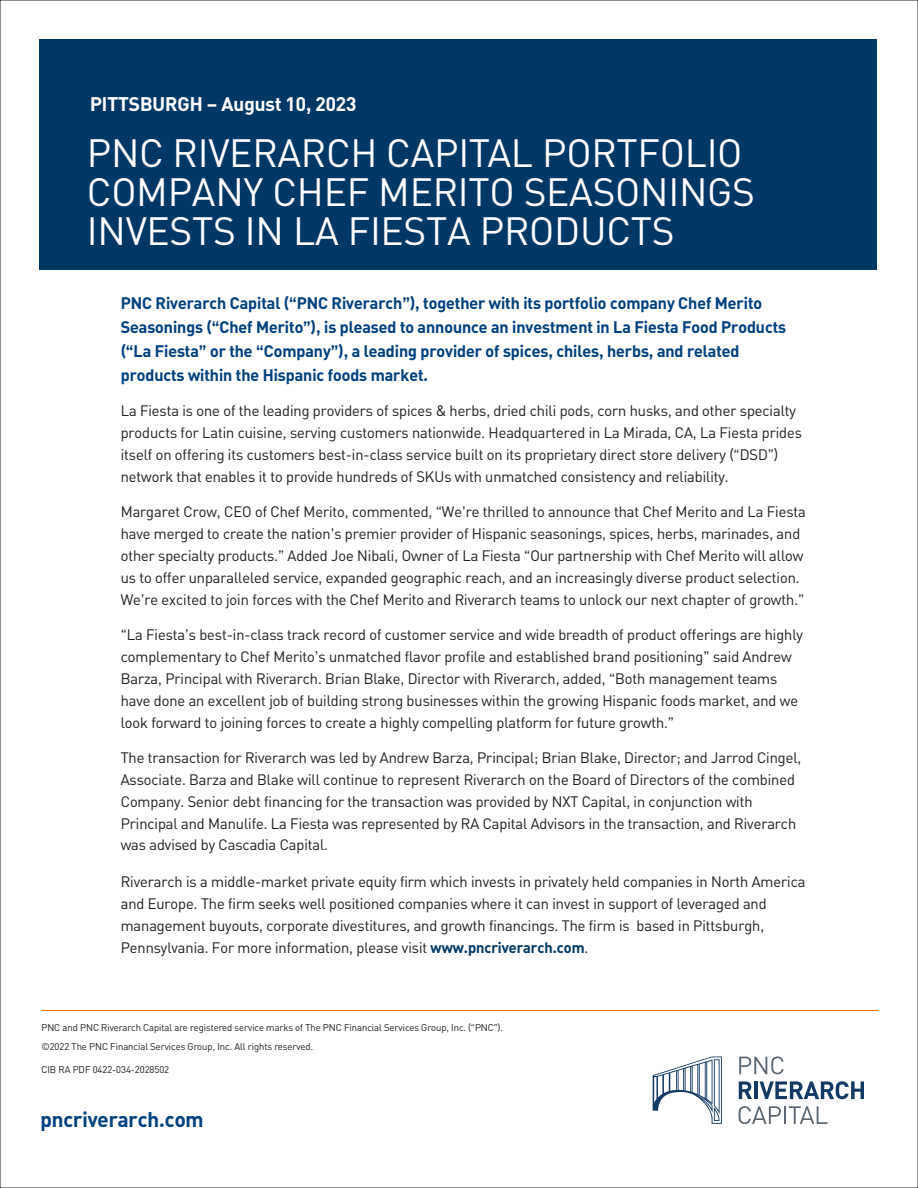
<style>
.page{position:relative;width:918px;height:1188px;background:#fff}
.page>*{position:absolute;margin:0;border:0;box-sizing:border-box;transform-origin:0 0}
.t1{font:39px/39.2px "PNC Brand";letter-spacing:.01em;color:#fff}
.t2{font:700 21px "PNC Brand";color:#004080}
.t3{font:700 19.5px "PNC Brand";color:#fff}
.t4{font:700 16.5px/24px "PNC Brand";color:#004080}
.t5{font:15px/21.8px "PNC Brand";color:#231f20}
.t6{font:9.75px/18.5px "PNC Brand";color:#231f20}
.s1{font-weight:700;color:#003865}
</style>
<div class="page">
<div style="left:40px;top:40px;width:837px;height:230px;background:#003865"></div>
<hr style="left:41px;top:1010px;width:837px;height:1px;background:#ef6a00">
<svg style="left:739px;top:1056px;width:45px;height:18px"></svg>
<svg style="left:739px;top:1081px;width:13px;height:18px"></svg>
<hr style="left:754px;top:1081px;width:4px;height:18px;background:#123963">
<svg style="left:760px;top:1081px;width:104px;height:18px"></svg>
<svg style="left:739px;top:1106px;width:89px;height:18px"></svg>
<svg style="left:653px;top:1057px;width:69px;height:67px"></svg>
<p class="t3" style="left:90px;top:91px;width:268px">PITTSBURGH – August 10, 2023</p>
<p class="t1" style="left:87px;top:132px;width:669px">PNC RIVERARCH CAPITAL PORTFOLIO<br>COMPANY CHEF MERITO SEASONINGS<br>INVESTS IN LA FIESTA PRODUCTS</p>
<p class="t4" style="left:121px;top:291px;width:667px">PNC Riverarch Capital (“PNC Riverarch”), together with its portfolio company Chef Merito Seasonings (“Chef Merito”), is pleased to announce an investment in La Fiesta Food Products (“La Fiesta” or the “Company”), a leading provider of spices, chiles, herbs, and related products within the Hispanic foods market.</p>
<p class="t5" style="left:121px;top:400px;width:683px">La Fiesta is one of the leading providers of spices &amp; herbs, dried chili pods, corn husks, and other specialty products for Latin cuisine, serving customers nationwide. Headquartered in La Mirada, CA, La Fiesta prides itself on offering its customers best-in-class service built on its proprietary direct store delivery (“DSD”) network that enables it to provide hundreds of SKUs with unmatched consistency and reliability.</p>
<p class="t5" style="left:121px;top:501px;width:687px">Margaret Crow, CEO of Chef Merito, commented, “We’re thrilled to announce that Chef Merito and La Fiesta have merged to create the nation’s premier provider of Hispanic seasonings, spices, herbs, marinades, and other specialty products.” Added Joe Nibali, Owner of La Fiesta “Our partnership with Chef Merito will allow us to offer unparalleled service, expanded geographic reach, and an increasingly diverse product selection.<br>We’re excited to join forces with the Chef Merito and Riverarch teams to unlock our next chapter of growth.”</p>
<p class="t5" style="left:121px;top:624px;width:684px">“La Fiesta’s best-in-class track record of customer service and wide breadth of product offerings are highly complementary to Chef Merito’s unmatched flavor profile and established brand positioning” said Andrew Barza, Principal with Riverarch. Brian Blake, Director with Riverarch, added, “Both management teams have done an excellent job of building strong businesses within the growing Hispanic foods market, and we look forward to joining forces to create a highly compelling platform for future growth.”</p>
<p class="t5" style="left:121px;top:747px;width:682px">The transaction for Riverarch was led by Andrew Barza, Principal; Brian Blake, Director; and Jarrod Cingel, Associate. Barza and Blake will continue to represent Riverarch on the Board of Directors of the combined Company. Senior debt financing for the transaction was provided by NXT Capital, in conjunction with Principal and Manulife. La Fiesta was represented by RA Capital Advisors in the transaction, and Riverarch was advised by Cascadia Capital.</p>
<p class="t5" style="left:121px;top:870px;width:686px">Riverarch is a middle-market private equity firm which invests in privately held companies in North America and Europe. The firm seeks well positioned companies where it can invest in support of leveraged and management buyouts, corporate divestitures, and growth financings. The firm is based in Pittsburgh, Pennsylvania. For more information, please visit <span class="s1">www.pncriverarch.com</span>.</p>
<p class="t6" style="left:41px;top:1019px;width:463px">PNC and PNC Riverarch Capital are registered service marks of The PNC Financial Services Group, Inc. (“PNC”). ©2022 The PNC Financial Services Group, Inc. All rights reserved.</p>
<p class="t6" style="left:41px;top:1060px;width:129px">CIB RA PDF 0422-034-2028502</p>
<p class="t2" style="left:40px;top:1105px;width:165px">pncriverarch.com</p>
</div>
